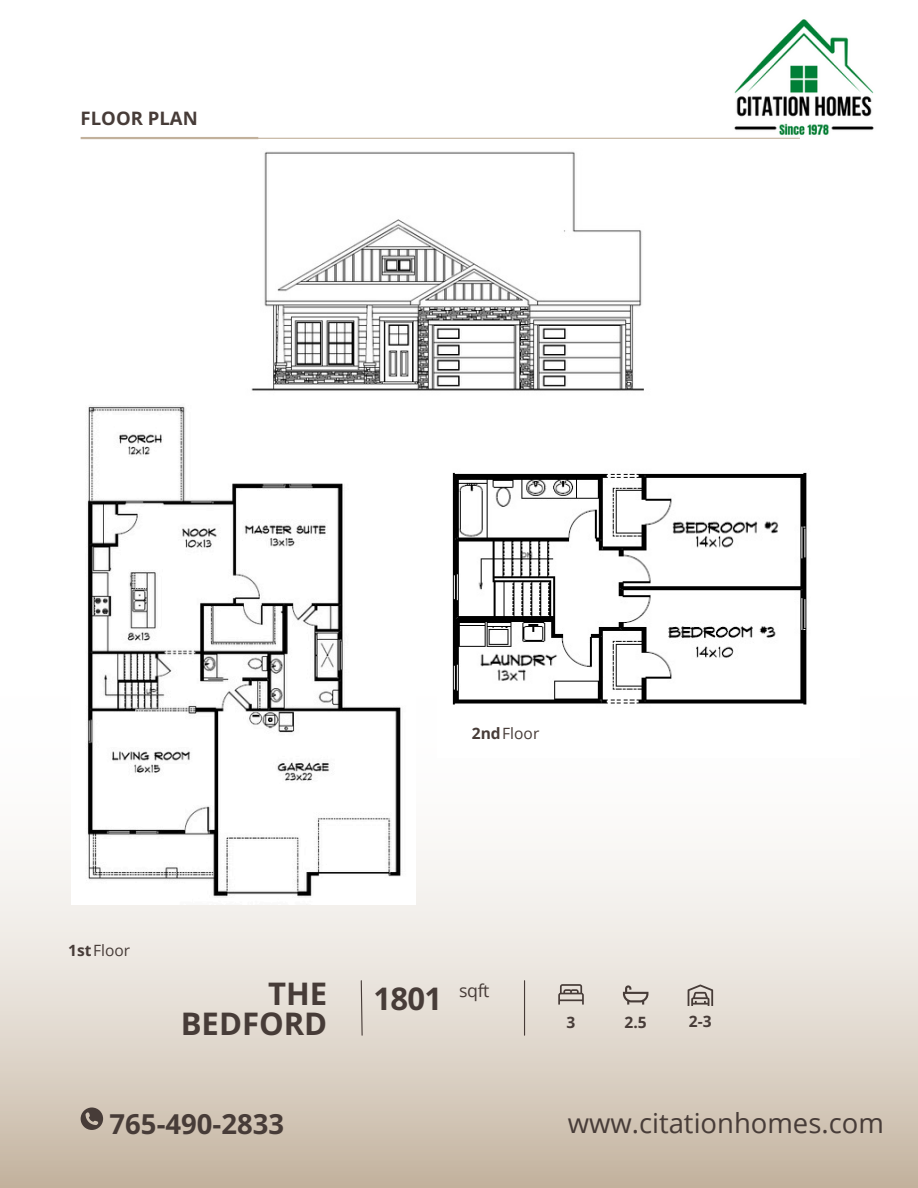
<style>
.page{position:relative;width:918px;height:1188px;background:#fff}
.page>*{position:absolute;margin:0;border:0;box-sizing:border-box;transform-origin:0 0}
.t1{font:700 31.05px/30.8px "Open Sans";color:#473c38;text-align:right}
.t2{font:27.45px "Open Sans";color:#473c38}
.t3{font:700 27.45px "Open Sans";color:#473c38}
.t4{font:700 18.6px "Open Sans";color:#473c38}
.t5{font:17.7px "Open Sans";color:#473c38}
.t6{font:15.6px "Open Sans";color:#473c38}
.t7{font:700 15.6px "Open Sans";color:#473c38}
.s1{font-weight:700}
</style>
<div class="page">
<svg style="left:0;top:851px;width:459px;height:337px;background:#ded6cb"></svg>
<div style="left:459px;top:696px;width:459px;height:492px;background:linear-gradient(to bottom,#fff,#ccbeac)"></div>
<img style="left:723px;top:19px;width:151px;height:119px">
<svg style="left:360px;top:980px;width:3px;height:56px"></svg>
<hr style="left:524px;top:981px;width:1px;height:54px;background:#473c38">
<svg style="left:558px;top:984px;width:26px;height:20px"></svg>
<svg style="left:623px;top:985px;width:25px;height:20px"></svg>
<svg style="left:688px;top:985px;width:25px;height:21px"></svg>
<hr style="left:81px;top:137px;width:177px;height:2px;background:#c2b19c">
<hr style="left:256px;top:138px;width:544px;height:1px;background:#c2b19c">
<img style="left:72px;top:405px;width:344px;height:500px">
<img style="left:452px;top:472px;width:407px;height:285px">
<img style="left:251px;top:151px;width:393px;height:240px">
<svg style="left:81px;top:1108px;width:22px;height:22px"></svg>
<p class="t4" style="left:81px;top:105px;width:119px">FLOOR PLAN</p>
<p class="t6" style="left:472px;top:723px;width:69px"><span class="s1">2nd</span>Floor</p>
<p class="t6" style="left:68px;top:939px;width:63px"><span class="s1">1st</span>Floor</p>
<h5 class="t1" style="left:181px;top:977px;width:148px">THE<br>BEDFORD</h5>
<h6 class="t1" style="left:373px;top:983px;width:70px">1801</h6>
<h1 class="t5" style="left:459px;top:978px;width:32px">sqft</h1>
<p class="t3" style="left:110px;top:1105px;width:176px">765-490-2833</p>
<p class="t7" style="left:567px;top:1011px;width:10px">3</p>
<h3 class="t7" style="left:625px;top:1011px;width:24px">2.5</h3>
<p class="t7" style="left:689px;top:1011px;width:24px">2-3</p>
<p class="t2" style="left:568px;top:1103px;width:318px">www.citationhomes.com</p>
</div>
